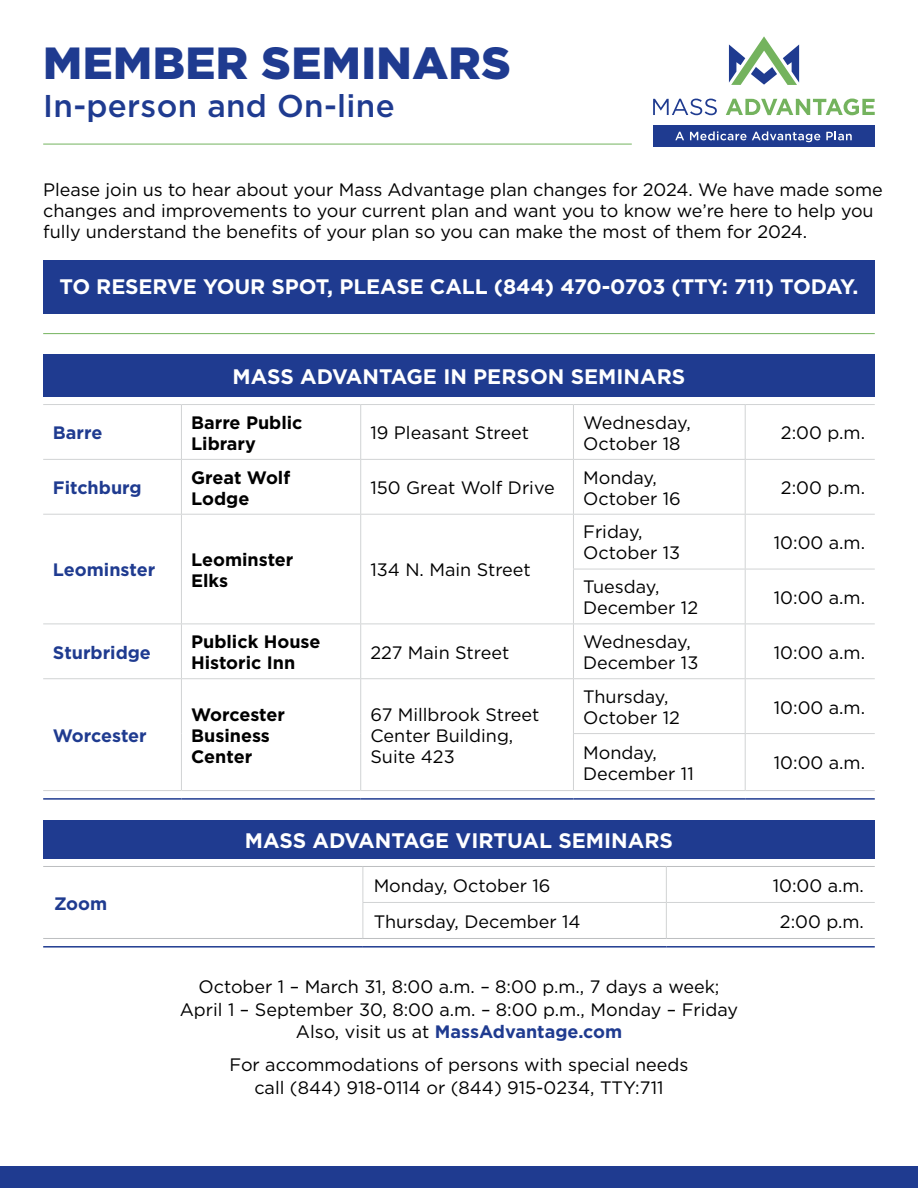
<style>
.page{position:relative;width:918px;height:1188px;background:#fff}
.page>*{position:absolute;margin:0;border:0;box-sizing:border-box;transform-origin:0 0}
.t1{font:900 45px "Gotham";letter-spacing:.01em;color:#1f3b90}
.t2{font:500 31.5px "Gotham";letter-spacing:.01em;color:#1f3b90}
.t3{font:700 21px "Gotham";letter-spacing:-.005em;color:#fff}
.t4{font:18px/21px "Gotham";color:#000}
.t5{font:700 18px/21px "Gotham";color:#000}
.t6{font:700 18px "Gotham";color:#1f3b90}
.s1{font-weight:700;color:#1f3b90}
</style>
<div class="page">
<hr style="left:43px;top:144px;width:589px;height:1px;background:#74b35e">
<div style="left:43px;top:354px;width:832px;height:43px;background:#1f3b90"></div>
<hr style="left:181px;top:405px;width:1px;height:54px;background:#d1d3d4">
<hr style="left:360px;top:405px;width:1px;height:54px;background:#d1d3d4">
<hr style="left:573px;top:405px;width:1px;height:54px;background:#d1d3d4">
<hr style="left:745px;top:405px;width:1px;height:54px;background:#d1d3d4">
<hr style="left:181px;top:460px;width:1px;height:54px;background:#d1d3d4">
<hr style="left:360px;top:460px;width:1px;height:54px;background:#d1d3d4">
<hr style="left:573px;top:460px;width:1px;height:54px;background:#d1d3d4">
<hr style="left:745px;top:460px;width:1px;height:54px;background:#d1d3d4">
<hr style="left:181px;top:515px;width:1px;height:54px;background:#d1d3d4">
<hr style="left:360px;top:515px;width:1px;height:54px;background:#d1d3d4">
<hr style="left:573px;top:515px;width:1px;height:54px;background:#d1d3d4">
<hr style="left:745px;top:515px;width:1px;height:54px;background:#d1d3d4">
<hr style="left:181px;top:569px;width:1px;height:55px;background:#d1d3d4">
<hr style="left:360px;top:569px;width:1px;height:55px;background:#d1d3d4">
<hr style="left:573px;top:569px;width:1px;height:55px;background:#d1d3d4">
<hr style="left:745px;top:569px;width:1px;height:55px;background:#d1d3d4">
<hr style="left:181px;top:624px;width:1px;height:54px;background:#d1d3d4">
<hr style="left:360px;top:624px;width:1px;height:54px;background:#d1d3d4">
<hr style="left:573px;top:624px;width:1px;height:54px;background:#d1d3d4">
<hr style="left:745px;top:624px;width:1px;height:54px;background:#d1d3d4">
<hr style="left:181px;top:679px;width:1px;height:55px;background:#d1d3d4">
<hr style="left:360px;top:679px;width:1px;height:55px;background:#d1d3d4">
<hr style="left:573px;top:679px;width:1px;height:54px;background:#d1d3d4">
<hr style="left:745px;top:679px;width:1px;height:54px;background:#d1d3d4">
<hr style="left:181px;top:734px;width:1px;height:56px;background:#d1d3d4">
<hr style="left:360px;top:734px;width:1px;height:56px;background:#d1d3d4">
<hr style="left:573px;top:734px;width:1px;height:56px;background:#d1d3d4">
<hr style="left:745px;top:734px;width:1px;height:56px;background:#d1d3d4">
<hr style="left:43px;top:404px;width:138px;height:1px;background:#d1d3d4">
<hr style="left:181px;top:404px;width:180px;height:1px;background:#d1d3d4">
<hr style="left:361px;top:404px;width:212px;height:1px;background:#d1d3d4">
<hr style="left:573px;top:404px;width:172px;height:1px;background:#d1d3d4">
<hr style="left:745px;top:404px;width:130px;height:1px;background:#d1d3d4">
<hr style="left:43px;top:459px;width:138px;height:1px;background:#d1d3d4">
<hr style="left:181px;top:459px;width:180px;height:1px;background:#d1d3d4">
<hr style="left:361px;top:459px;width:212px;height:1px;background:#d1d3d4">
<hr style="left:573px;top:459px;width:172px;height:1px;background:#d1d3d4">
<hr style="left:745px;top:459px;width:130px;height:1px;background:#d1d3d4">
<hr style="left:43px;top:514px;width:138px;height:1px;background:#d1d3d4">
<hr style="left:181px;top:514px;width:180px;height:1px;background:#d1d3d4">
<hr style="left:361px;top:514px;width:212px;height:1px;background:#d1d3d4">
<hr style="left:573px;top:514px;width:172px;height:1px;background:#d1d3d4">
<hr style="left:745px;top:514px;width:130px;height:1px;background:#d1d3d4">
<hr style="left:573px;top:569px;width:172px;height:1px;background:#d1d3d4">
<hr style="left:745px;top:569px;width:130px;height:1px;background:#d1d3d4">
<hr style="left:43px;top:624px;width:138px;height:1px;background:#d1d3d4">
<hr style="left:181px;top:624px;width:180px;height:1px;background:#d1d3d4">
<hr style="left:361px;top:624px;width:212px;height:1px;background:#d1d3d4">
<hr style="left:573px;top:624px;width:172px;height:1px;background:#d1d3d4">
<hr style="left:745px;top:624px;width:130px;height:1px;background:#d1d3d4">
<hr style="left:43px;top:678px;width:138px;height:1px;background:#d1d3d4">
<hr style="left:181px;top:678px;width:180px;height:1px;background:#d1d3d4">
<hr style="left:361px;top:678px;width:212px;height:1px;background:#d1d3d4">
<hr style="left:573px;top:678px;width:172px;height:1px;background:#d1d3d4">
<hr style="left:745px;top:678px;width:130px;height:1px;background:#d1d3d4">
<hr style="left:573px;top:733px;width:172px;height:1px;background:#d1d3d4">
<hr style="left:745px;top:733px;width:130px;height:1px;background:#d1d3d4">
<hr style="left:43px;top:790px;width:138px;height:1px;background:#d1d3d4">
<hr style="left:181px;top:790px;width:180px;height:1px;background:#d1d3d4">
<hr style="left:361px;top:790px;width:212px;height:1px;background:#d1d3d4">
<hr style="left:573px;top:790px;width:172px;height:1px;background:#d1d3d4">
<hr style="left:745px;top:790px;width:130px;height:1px;background:#d1d3d4">
<hr style="left:43px;top:798px;width:138px;height:2px;background:#1f3b90">
<hr style="left:181px;top:798px;width:180px;height:2px;background:#1f3b90">
<hr style="left:361px;top:798px;width:212px;height:2px;background:#1f3b90">
<hr style="left:573px;top:798px;width:172px;height:2px;background:#1f3b90">
<hr style="left:745px;top:798px;width:130px;height:2px;background:#1f3b90">
<svg style="left:653px;top:99px;width:64px;height:16px"></svg>
<svg style="left:726px;top:99px;width:149px;height:16px"></svg>
<svg style="left:729px;top:36px;width:70px;height:49px"></svg>
<div style="left:653px;top:125px;width:222px;height:22px;background:#1f3b90"></div>
<svg style="left:675px;top:132px;width:9px;height:8px"></svg>
<svg style="left:690px;top:131px;width:130px;height:11px"></svg>
<svg style="left:826px;top:131px;width:26px;height:9px"></svg>
<div style="left:43px;top:260px;width:832px;height:54px;background:#1f3b90"></div>
<hr style="left:43px;top:333px;width:832px;height:1px;background:#74b35e">
<div style="left:43px;top:820px;width:832px;height:39px;background:#1f3b90"></div>
<hr style="left:43px;top:866px;width:320px;height:1px;background:#bcbec0">
<hr style="left:363px;top:866px;width:303px;height:1px;background:#bcbec0">
<hr style="left:666px;top:866px;width:209px;height:1px;background:#bcbec0">
<hr style="left:43px;top:938px;width:320px;height:1px;background:#bcbec0">
<hr style="left:363px;top:938px;width:303px;height:1px;background:#bcbec0">
<hr style="left:666px;top:938px;width:209px;height:1px;background:#bcbec0">
<hr style="left:363px;top:867px;width:1px;height:35px;background:#d1d3d4">
<hr style="left:666px;top:867px;width:1px;height:35px;background:#d1d3d4">
<hr style="left:363px;top:902px;width:303px;height:1px;background:#d1d3d4">
<hr style="left:363px;top:903px;width:1px;height:35px;background:#d1d3d4">
<hr style="left:666px;top:902px;width:209px;height:1px;background:#d1d3d4">
<hr style="left:666px;top:903px;width:1px;height:35px;background:#d1d3d4">
<hr style="left:43px;top:946px;width:320px;height:2px;background:#1f3b90">
<hr style="left:363px;top:946px;width:303px;height:2px;background:#1f3b90">
<hr style="left:666px;top:946px;width:209px;height:2px;background:#1f3b90">
<div style="left:0;top:1166px;width:918px;height:22px;background:#1f3b90"></div>
<h1 class="t1" style="left:43px;top:32px;width:469px">MEMBER SEMINARS</h1>
<h2 class="t2" style="left:43px;top:85px;width:353px">In-person and On-line</h2>
<p class="t4" style="left:43px;top:179px;width:841px">Please join us to hear about your Mass Advantage plan changes for 2024. We have made some changes and improvements to your current plan and want you to know we’re here to help you fully understand the benefits of your plan so you can make the most of them for 2024.</p>
<p class="t3" style="left:59px;top:273px;width:801px">TO RESERVE YOUR SPOT, PLEASE CALL (844) 470-0703 (TTY: 711) TODAY.</p>
<p class="t3" style="left:233px;top:363px;width:454px">MASS ADVANTAGE IN PERSON SEMINARS</p>
<p class="t6" style="left:53px;top:421px;width:51px">Barre</p>
<p class="t5" style="left:191px;top:412px;width:113px">Barre Public<br>Library</p>
<p class="t4" style="left:370px;top:422px;width:160px">19 Pleasant Street</p>
<p class="t4" style="left:583px;top:411px;width:109px">Wednesday,<br>October 18</p>
<p class="t4" style="left:781px;top:422px;width:86px">2:00 p.m.</p>
<p class="t6" style="left:53px;top:476px;width:90px">Fitchburg</p>
<p class="t5" style="left:191px;top:467px;width:101px">Great Wolf<br>Lodge</p>
<p class="t4" style="left:370px;top:477px;width:186px">150 Great Wolf Drive</p>
<p class="t4" style="left:583px;top:466px;width:99px">Monday,<br>October 16</p>
<p class="t4" style="left:781px;top:477px;width:86px">2:00 p.m.</p>
<p class="t6" style="left:53px;top:558px;width:104px">Leominster</p>
<p class="t5" style="left:191px;top:549px;width:104px">Leominster<br>Elks</p>
<p class="t4" style="left:370px;top:559px;width:162px">134 N. Main Street</p>
<p class="t4" style="left:583px;top:521px;width:98px">Friday,<br>October 13</p>
<p class="t4" style="left:774px;top:532px;width:93px">10:00 a.m.</p>
<p class="t4" style="left:583px;top:576px;width:116px">Tuesday,<br>December 12</p>
<p class="t4" style="left:774px;top:587px;width:93px">10:00 a.m.</p>
<p class="t6" style="left:53px;top:640px;width:100px">Sturbridge</p>
<p class="t5" style="left:191px;top:631px;width:131px">Publick House<br>Historic Inn</p>
<p class="t4" style="left:370px;top:641px;width:140px">227 Main Street</p>
<p class="t4" style="left:583px;top:631px;width:117px">Wednesday,<br>December 13</p>
<p class="t4" style="left:774px;top:641px;width:93px">10:00 a.m.</p>
<p class="t6" style="left:53px;top:724px;width:95px">Worcester</p>
<p class="t6" style="left:54px;top:891px;width:55px">Zoom</p>
<p class="t5" style="left:191px;top:704px;width:95px">Worcester<br>Business<br>Center</p>
<p class="t4" style="left:370px;top:704px;width:171px">67 Millbrook Street<br>Center Building,<br>Suite 423</p>
<p class="t4" style="left:583px;top:686px;width:98px">Thursday,<br>October 12</p>
<p class="t4" style="left:774px;top:696px;width:93px">10:00 a.m.</p>
<p class="t4" style="left:583px;top:742px;width:112px">Monday,<br>December 11</p>
<p class="t4" style="left:774px;top:752px;width:93px">10:00 a.m.</p>
<p class="t3" style="left:245px;top:827px;width:430px">MASS ADVANTAGE VIRTUAL SEMINARS</p>
<p class="t4" style="left:374px;top:874px;width:178px">Monday, October 16</p>
<p class="t4" style="left:773px;top:874px;width:93px">10:00 a.m.</p>
<p class="t4" style="left:374px;top:910px;width:208px">Thursday, December 14</p>
<p class="t4" style="left:780px;top:910px;width:86px">2:00 p.m.</p>
<p class="t4" style="left:180px;top:975px;width:560px;line-height:22.5px;text-align:center">October 1 – March 31, 8:00 a.m. – 8:00 p.m., 7 days a week;<br>April 1 – September 30, 8:00 a.m. – 8:00 p.m., Monday – Friday<br>Also, visit us at <span class="s1">MassAdvantage.com</span></p>
<p class="t4" style="left:229px;top:1053px;width:461px;line-height:22.5px;text-align:center">For accommodations of persons with special needs call (844) 918-0114 or (844) 915-0234, TTY:711</p>
</div>
